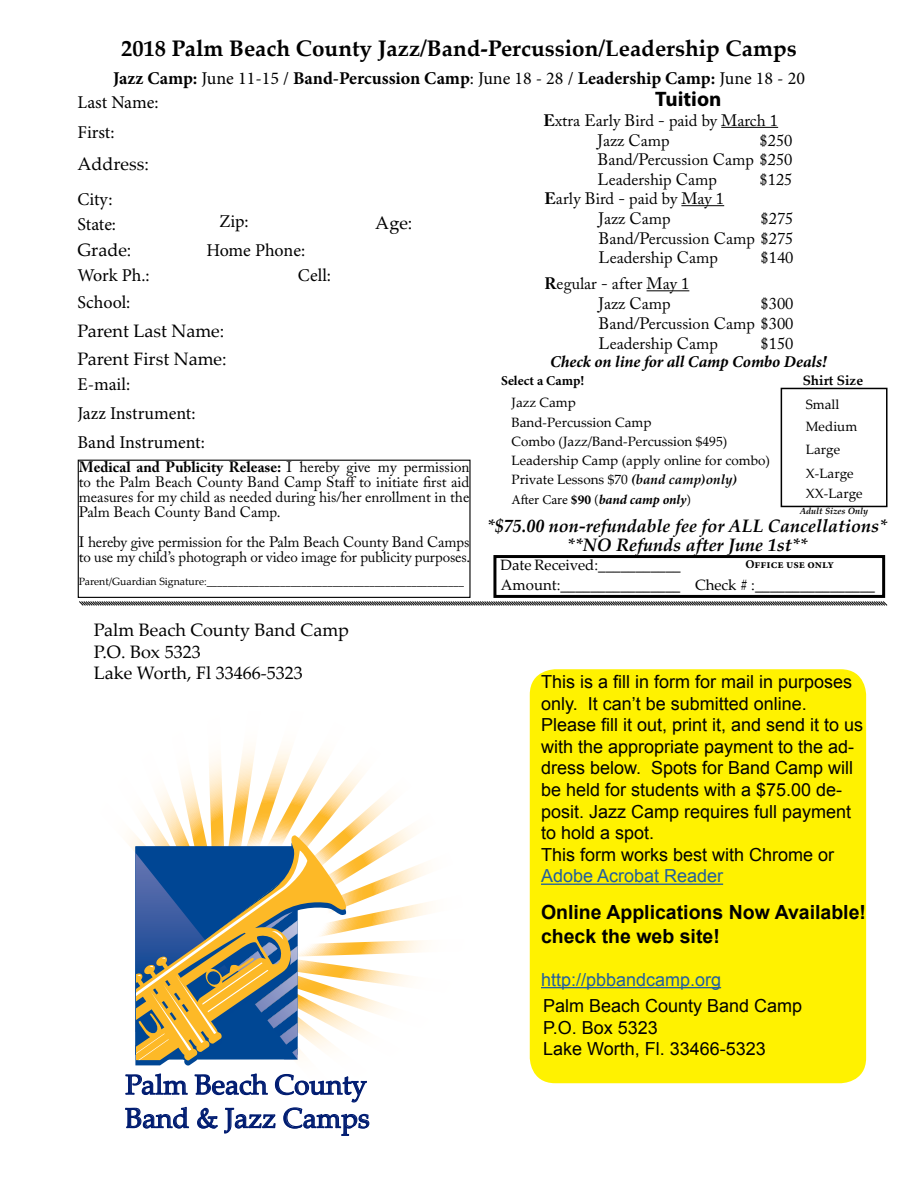
<style>
.page{position:relative;width:918px;height:1188px;background:#fff}
.page>*{position:absolute;margin:0;border:0;box-sizing:border-box;transform-origin:0 0}
.t1{font:27.9px/33.5px "Palatino Linotype";color:#001c71}
.t2{font:700 22.5px "Palatino Linotype";color:#000}
.t3{font:700 21px "Myriad Pro";color:#000}
.t4{font:700 19.5px/23.4px "Arial";color:#000}
.t5{font:18px/21.6px "Arial";color:#000}
.t6{font:18px/21.6px "Palatino Linotype";color:#000}
.t7{font:18px/30px "Minion Pro";letter-spacing:-.005em;color:#000}
.t8{font:700 18px "Minion Pro";color:#000}
.t9{font:italic 700 18px/19.2px "Palatino Linotype";color:#000;text-align:center}
.t10{font:18px "Arial";color:#215e9e}
.t11{font:16.5px/19.8px "Adobe Caslon Pro";color:#000;text-align:justify}
.t12{font:italic 700 16.5px "Minion Pro";letter-spacing:-.005em;color:#000}
.t13{font:15px/15px "Adobe Caslon Pro";letter-spacing:-.01em;color:#000;text-align:justify}
.t14{font:15px/19.2px "Palatino Linotype";color:#000}
.t15{font:13.5px/19.4px "Palatino Linotype";color:#000}
.t16{font:italic 700 13.5px "Minion Pro";letter-spacing:-.01em;color:#000}
.t17{font:700 13.5px "Minion Pro";letter-spacing:.005em;color:#000}
.t18{font:700 13.5px "Palatino Linotype";color:#000}
.t19{font:700 12px "Minion Pro";color:#000}
.t20{font:10.5px "Palatino Linotype";color:#000}
.t21{font:italic 700 9px "Palatino Linotype";color:#000}
.s1{font-weight:400}
.s2{font-weight:700}
.s3{font-weight:700;font-style:italic}
.s4{font-weight:400;font-style:normal}
.s5{font-style:normal}
</style>
<div class="page">
<div style="left:493px;top:555px;width:392px;height:43px;border:3px solid #000"></div>
<div style="left:781px;top:388px;width:107px;height:119px;border:2px solid #000"></div>
<svg style="left:79px;top:601px;width:809px;height:5px;background:#828282"></svg>
<hr style="left:721px;top:127px;width:57px;height:1px;background:#000">
<hr style="left:647px;top:290px;width:42px;height:1px;background:#000">
<hr style="left:681px;top:205px;width:43px;height:1px;background:#000">
<svg style="left:128px;top:747px;width:302px;height:289px"></svg>
<svg style="left:136px;top:835px;width:217px;height:226px"></svg>
<svg style="left:135px;top:846px;width:172px;height:214px;background:#6a7b7d"></svg>
<svg style="left:125px;top:1073px;width:245px;height:63px"></svg>
<div style="left:78px;top:460px;width:393px;height:138px;border:1px solid #000"></div>
<div style="left:530px;top:669px;width:336px;height:414px;background:#fff200;border-radius:26px"></div>
<hr style="left:541px;top:884px;width:182px;height:1px;background:#215e9e">
<hr style="left:541px;top:987px;width:180px;height:1px;background:#215e9e">
<p class="t2" style="left:121px;top:33px;width:677px">2018 Palm Beach County Jazz/Band-Percussion/Leadership Camps</p>
<p class="t8" style="left:113px;top:65px;width:693px">Jazz Camp: <span class="s1">June 11-15 /</span> Band-Percussion Camp<span class="s1">: June 18 - 28 /</span> Leadership Camp: <span class="s1">June 18 - 20</span></p>
<p class="t7" style="left:78px;top:88px;width:82px">Last Name:<br>First:</p>
<p class="t6" style="left:78px;top:152px;width:73px">Address:</p>
<p class="t7" style="left:78px;top:187px;width:40px;line-height:25.2px">City:<br>State:</p>
<p class="t7" style="left:219px;top:207px;width:31px">Zip:</p>
<p class="t6" style="left:375px;top:211px;width:39px">Age:</p>
<p class="t6" style="left:78px;top:239px;width:55px">Grade:</p>
<p class="t7" style="left:206px;top:236px;width:100px">Home Phone:</p>
<p class="t7" style="left:78px;top:261px;width:74px">Work Ph.:</p>
<p class="t7" style="left:298px;top:261px;width:35px">Cell:</p>
<p class="t7" style="left:78px;top:288px;width:54px">School:</p>
<p class="t6" style="left:78px;top:317px;width:151px;line-height:27.6px">Parent Last Name:<br>Parent First Name:</p>
<p class="t7" style="left:78px;top:371px;width:119px;line-height:28.5px">E-mail:<br>Jazz Instrument:</p>
<p class="t13" style="left:79px;top:459px;width:392px"><span class="s2">Medical and Publicity Release:</span> I hereby give my permission to the Palm Beach County Band Camp Staff to initiate first aid measures for my child as needed during his/her enrollment in the Palm Beach County Band Camp.</p>
<p class="t13" style="left:79px;top:534px;width:393px">I hereby give permission for the Palm Beach County Band Camps to use my child’s photograph or video image for publicity purposes.</p>
<p class="t20" style="left:79px;top:574px;width:387px">Parent/Guardian Signature:_________________________________________________</p>
<p class="t7" style="left:78px;top:428px;width:129px">Band Instrument:</p>
<p class="t6" style="left:94px;top:619px;width:257px">Palm Beach County Band Camp<br>P.O. Box 5323<br>Lake Worth, Fl 33466-5323</p>
<h1 class="t1" style="left:125px;top:1067px;width:246px">Palm Beach County<br>Band &amp; Jazz Camps</h1>
<p class="t3" style="left:655px;top:85px;width:68px">Tuition</p>
<p class="t11" style="left:598px;top:110px;width:182px;text-indent:-54px"><span class="s2">E</span>xtra Early Bird - paid by March 1<br>Jazz Camp</p>
<p class="t11" style="left:598px;top:130px;width:196px;text-indent:162px">$250<br>Band/Percussion Camp $250<br>Leadership Camp</p>
<p class="t11" style="left:760px;top:170px;width:35px">$125</p>
<p class="t11" style="left:545px;top:188px;width:181px;text-align:center"><span class="s2">E</span>arly Bird - paid by May 1<br>Jazz Camp</p>
<p class="t11" style="left:599px;top:208px;width:196px;text-indent:162px">$275<br>Band/Percussion Camp $275<br>Leadership Camp</p>
<p class="t11" style="left:761px;top:248px;width:34px">$140</p>
<p class="t11" style="left:599px;top:274px;width:92px;text-indent:-54px"><span class="s2">R</span>egular - after May 1<br>Jazz Camp</p>
<p class="t11" style="left:599px;top:293px;width:196px;text-indent:162px">$300<br>Band/Percussion Camp $300<br>Leadership Camp</p>
<p class="t11" style="left:761px;top:333px;width:34px">$150</p>
<p class="t12" style="left:550px;top:350px;width:278px">Check on line for all Camp Combo Deals!</p>
<p class="t17" style="left:501px;top:371px;width:85px">Select a Camp!</p>
<p class="t15" style="left:512px;top:392px;width:260px">Jazz Camp<br>Band-Percussion Camp<br>Combo (Jazz/Band-Percussion $495)<br>Leadership Camp (apply online for combo)<br>Private Lessons $70 <span class="s3">(band camp)only)</span></p>
<p class="t16" style="left:512px;top:490px;width:181px"><span class="s4">After Care</span> <span class="s5">$90</span> <span class="s4">(</span>band camp only<span class="s4">)</span></p>
<p class="t18" style="left:803px;top:370px;width:62px">Shirt Size</p>
<p class="t15" style="left:806px;top:393px;width:53px;line-height:21.8px">Small<br>Medium</p>
<p class="t15" style="left:806px;top:437px;width:49px;line-height:24px">Large<br>X-Large</p>
<p class="t15" style="left:806px;top:484px;width:58px">XX-Large</p>
<p class="t21" style="left:800px;top:504px;width:70px">Adult Sizes Only</p>
<p class="t9" style="left:487px;top:516px;width:402px">*$75.00 non-refundable fee for ALL Cancellations* **NO Refunds after June 1st**</p>
<p class="t14" style="left:500px;top:555px;width:376px">Date Received:___________<br>Amount:________________ Check # :________________</p>
<p class="t19" style="left:745px;top:556px;width:90px">Office use only</p>
<p class="t5" style="left:541px;top:671px;width:324px">This is a fill in form for mail in purposes only. It can’t be submitted online.<br>Please fill it out, print it, and send it to us with the appropriate payment to the ad&shy;dress below. Spots for Band Camp will be held for students with a $75.00 de&shy;posit. Jazz Camp requires full payment to hold a spot.<br>This form works best with Chrome or</p>
<p class="t10" style="left:541px;top:864px;width:184px">Adobe Acrobat Reader</p>
<p class="t4" style="left:541px;top:901px;width:327px">Online Applications Now Available! check the web site!</p>
<p class="t10" style="left:541px;top:968px;width:182px">http://pbbandcamp.org</p>
<p class="t5" style="left:543px;top:995px;width:261px">Palm Beach County Band Camp<br>P.O. Box 5323<br>Lake Worth, Fl. 33466-5323</p>
</div>
